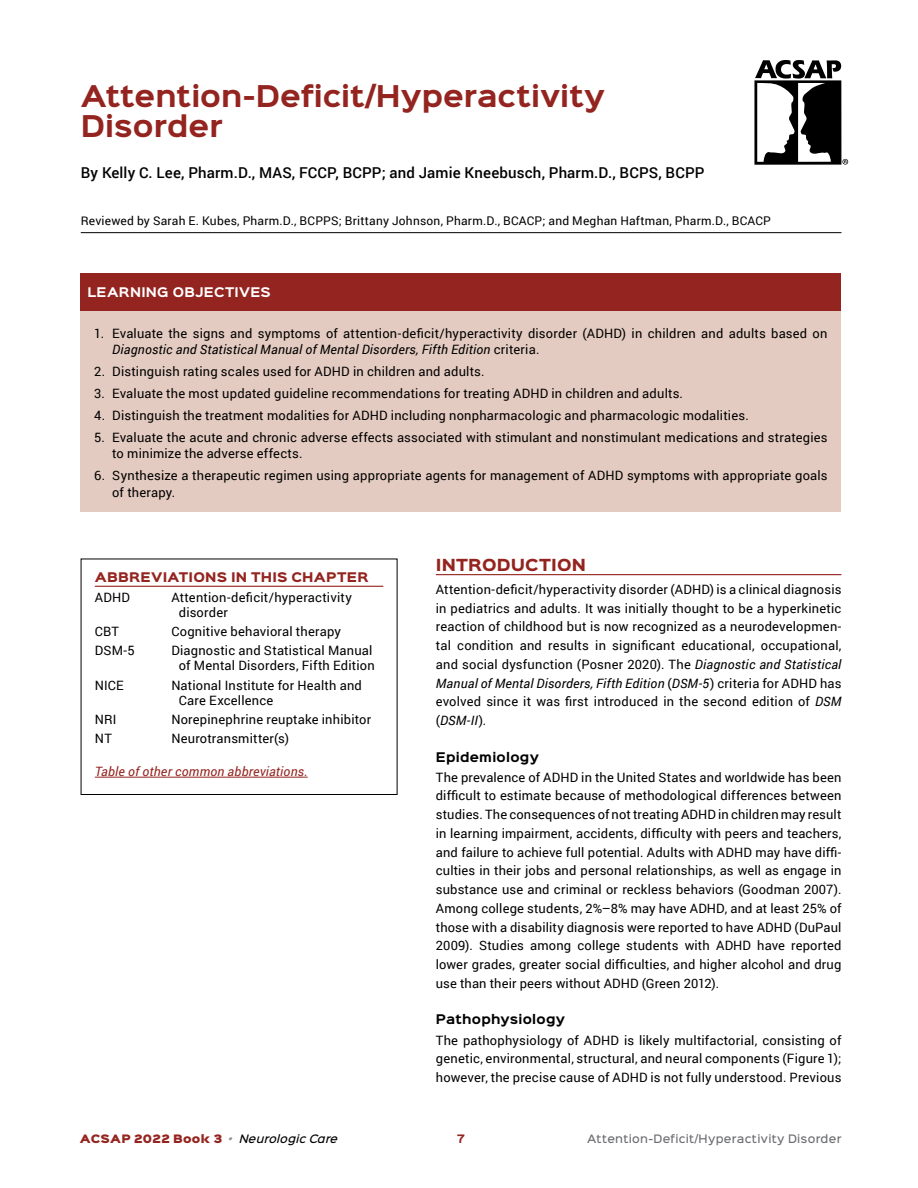
<style>
.page{position:relative;width:918px;height:1188px;background:#fff}
.page>*{position:absolute;margin:0;border:0;box-sizing:border-box;transform-origin:0 0}
.t1{font:700 27px/30px "Sinkin Sans 700";color:#94241f}
.t2{font:500 15px "Roboto";letter-spacing:.01em;color:#000}
.t3{font:900 15px "Sinkin Sans 800";letter-spacing:.01em;color:#94241f}
.t4{font:12.9px/18.8px "Roboto";letter-spacing:.015em;color:#000}
.t5{font:italic 12.9px "Roboto";letter-spacing:.015em;color:#94241f}
.t6{font:12px "Roboto";letter-spacing:.02em;color:#000}
.t7{font:700 12px "Sinkin Sans 700";letter-spacing:.025em;color:#000}
.t8{font:900 12px "Sinkin Sans 800";letter-spacing:.025em;color:#94241f}
.t9{font:700 12px "Sinkin Sans 700";letter-spacing:.025em;color:#fff}
.t10{font:500 10.5px "Sinkin Sans 500";letter-spacing:.025em;color:#6d6e71}
.t11{font:10.5px "Sinkin Sans 900 X Black";letter-spacing:.03em;color:#94241f}
.t12{font:700 10.5px "Sinkin Sans 700";color:#94241f}
.s1{font-style:italic}
.s2{font-family:"Sinkin Sans 500";font-weight:500;font-style:italic;color:#939598}
.s3{font-family:"Sinkin Sans 500";font-weight:500;font-style:italic;color:#000}
</style>
<div class="page">
<svg style="left:754px;top:60px;width:94px;height:105px"></svg>
<hr style="left:436px;top:574px;width:405px;height:1px;background:#94241f">
<hr style="left:81px;top:232px;width:760px;height:1px;background:#000">
<div style="left:81px;top:311px;width:760px;height:201px;background:#e4cbc1"></div>
<div style="left:81px;top:273px;width:760px;height:38px;background:#94241f"></div>
<hr style="left:95px;top:586px;width:288px;height:1px;background:#94241f">
<hr style="left:95px;top:777px;width:213px;height:1px;background:#94241f">
<h1 class="t1" style="left:81px;top:83px;width:526px">Attention-Deficit/Hyperactivity<br>Disorder</h1>
<p class="t2" style="left:81px;top:162px;width:625px">By Kelly C. Lee, Pharm.D., MAS, FCCP, BCPP; and Jamie Kneebusch, Pharm.D., BCPS, BCPP</p>
<p class="t6" style="left:81px;top:212px;width:692px">Reviewed by Sarah E. Kubes, Pharm.D., BCPPS; Brittany Johnson, Pharm.D., BCACP; and Meghan Haftman, Pharm.D., BCACP</p>
<p class="t9" style="left:88px;top:285px;width:185px">LEARNING OBJECTIVES</p>
<p class="t4" style="left:112px;top:324px;width:717px;line-height:16.5px;text-indent:-18px">1. Evaluate the signs and symptoms of attention-deficit/hyperactivity disorder (ADHD) in children and adults based on<br><span class="s1">Diagnostic and Statistical Manual of Mental Disorders, Fifth Edition</span> criteria.</p>
<p class="t4" style="left:94px;top:362px;width:392px">2. Distinguish rating scales used for ADHD in children and adults.</p>
<p class="t4" style="left:94px;top:384px;width:590px">3. Evaluate the most updated guideline recommendations for treating ADHD in children and adults.</p>
<p class="t4" style="left:94px;top:405px;width:656px">4. Distinguish the treatment modalities for ADHD including nonpharmacologic and pharmacologic modalities.</p>
<p class="t4" style="left:112px;top:429px;width:717px;line-height:16.5px;text-indent:-18px">5. Evaluate the acute and chronic adverse effects associated with stimulant and nonstimulant medications and strategies to minimize the adverse effects.</p>
<p class="t4" style="left:112px;top:467px;width:717px;line-height:16.5px;text-indent:-18px">6. Synthesize a therapeutic regimen using appropriate agents for management of ADHD symptoms with appropriate goals of therapy.</p>
<p class="t8" style="left:95px;top:571px;width:275px">ABBREVIATIONS IN THIS CHAPTER</p>
<p class="t4" style="left:95px;top:587px;width:37px">ADHD</p>
<p class="t4" style="left:179px;top:589px;width:175px;line-height:15px;text-indent:-8px">Attention-deficit/hyperactivity disorder</p>
<p class="t4" style="left:95px;top:622px;width:26px">CBT</p>
<p class="t4" style="left:171px;top:622px;width:171px">Cognitive behavioral therapy</p>
<p class="t4" style="left:95px;top:641px;width:41px">DSM-5</p>
<p class="t4" style="left:171px;top:643px;width:205px;line-height:15px;text-align:center">Diagnostic and Statistical Manual of Mental Disorders, Fifth Edition</p>
<p class="t4" style="left:95px;top:675px;width:30px">NICE</p>
<p class="t4" style="left:179px;top:677px;width:185px;line-height:15px;text-indent:-8px">National Institute for Health and<br>Care Excellence</p>
<p class="t4" style="left:95px;top:710px;width:23px">NRI</p>
<p class="t4" style="left:171px;top:710px;width:201px">Norepinephrine reuptake inhibitor</p>
<p class="t4" style="left:95px;top:729px;width:19px">NT</p>
<p class="t4" style="left:171px;top:729px;width:119px">Neurotransmitter(s)</p>
<p class="t5" style="left:95px;top:763px;width:214px">Table of other common abbreviations.</p>
<p class="t3" style="left:436px;top:557px;width:152px">INTRODUCTION</p>
<p class="t4" style="left:436px;top:579px;width:407px;text-align:justify">Attention-deficit/hyperactivity disorder (ADHD) is a clinical diagnosis in pediatrics and adults. It was initially thought to be a hyperkinetic reaction of childhood but is now recognized as a neurodevelopmen&shy;tal condition and results in significant educational, occupational, and social dysfunction (Posner 2020). The <span class="s1">Diagnostic and Statistical Manual of Mental Disorders, Fifth Edition</span> (<span class="s1">DSM-5</span>) criteria for ADHD has evolved since it was first introduced in the second edition of <span class="s1">DSM </span>(<span class="s1">DSM-II</span>).</p>
<p class="t7" style="left:436px;top:750px;width:105px">Epidemiology</p>
<p class="t4" style="left:436px;top:767px;width:407px;text-align:justify">The prevalence of ADHD in the United States and worldwide has been difficult to estimate because of methodological differences between studies. The consequences of not treating ADHD in children may result in learning impairment, accidents, difficulty with peers and teachers, and failure to achieve full potential. Adults with ADHD may have diffi&shy;culties in their jobs and personal relationships, as well as engage in substance use and criminal or reckless behaviors (Goodman 2007).<br>Among college students, 2%–8% may have ADHD, and at least 25% of those with a disability diagnosis were reported to have ADHD (DuPaul 2009). Studies among college students with ADHD have reported lower grades, greater social difficulties, and higher alcohol and drug use than their peers without ADHD (Green 2012).</p>
<p class="t7" style="left:436px;top:1013px;width:131px">Pathophysiology</p>
<p class="t4" style="left:436px;top:1030px;width:407px;text-align:justify">The pathophysiology of ADHD is likely multifactorial, consisting of genetic, environmental, structural, and neural components (Figure 1); however, the precise cause of ADHD is not fully understood. Previous</p>
<p class="t11" style="left:80px;top:1133px;width:259px">ACSAP 2022 Book 3 <span class="s2">•</span> <span class="s3">Neurologic Care</span></p>
<p class="t12" style="left:457px;top:1133px;width:9px">7</p>
<p class="t10" style="left:587px;top:1130px;width:256px">Attention-Deficit/Hyperactivity Disorder</p>
</div>
